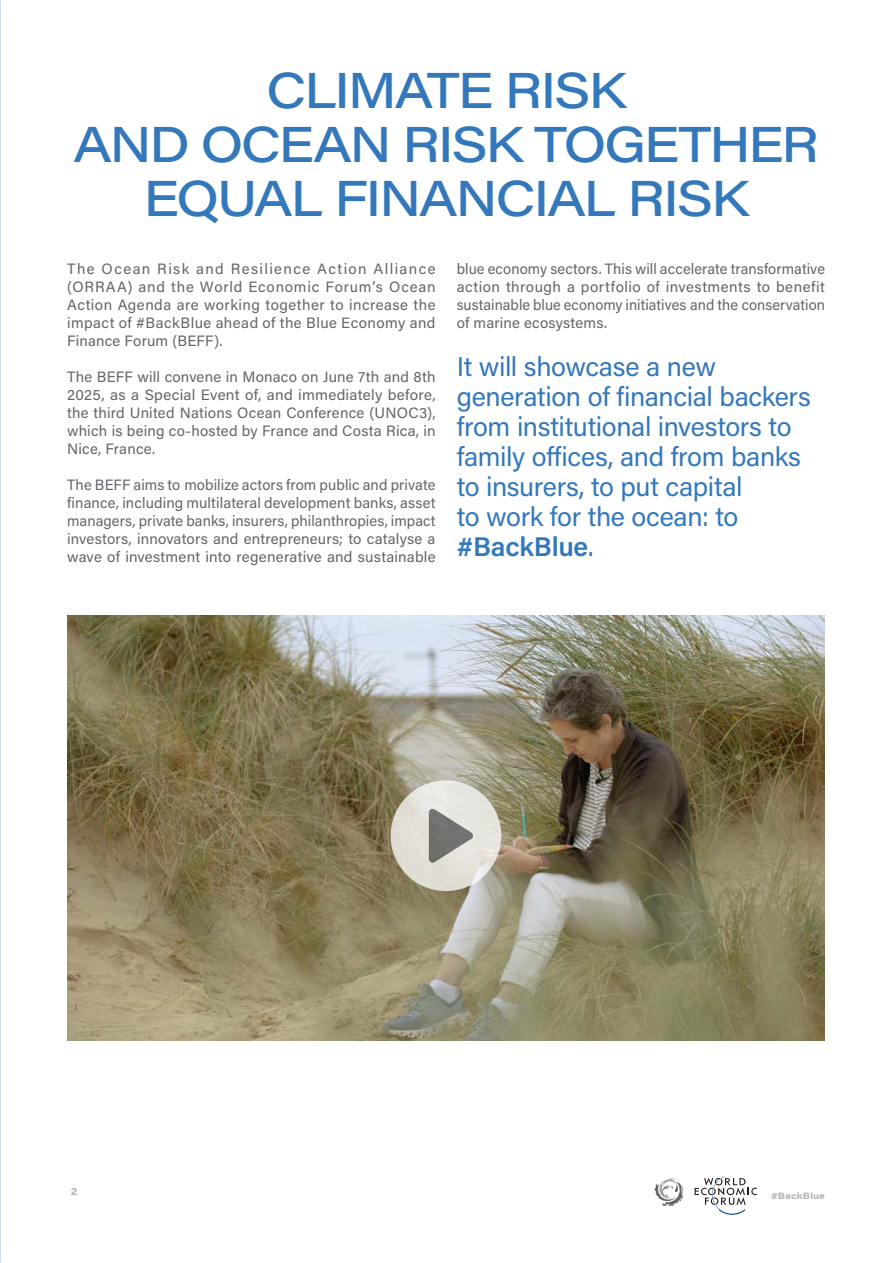
<style>
.page{position:relative;width:893px;height:1263px;background:#fff}
.page>*{position:absolute;margin:0;border:0;box-sizing:border-box;transform-origin:0 0}
.t1{font:500 49.5px/54px "Acumin Pro Wide";letter-spacing:-.04em;color:#3478bc;text-align:center}
.t2{font:27px/30px "Acumin Pro";letter-spacing:-.015em;color:#3478bc}
.t3{font:15px/18px "Acumin Pro";letter-spacing:.01em;color:#63656a;text-align:justify}
.t4{font:700 10.5px "Acumin Pro Wide";color:#b1b2b5}
.t5{font:700 9px "Acumin Pro Wide";letter-spacing:.015em;color:#63656a}
.s1{font-weight:600}
</style>
<div class="page">
<svg style="left:695px;top:1176px;width:62px;height:39px"></svg>
<img style="left:67px;top:615px;width:758px;height:426px">
<svg style="left:391px;top:780px;width:110px;height:111px"></svg>
<svg style="left:655px;top:1178px;width:28px;height:28px"></svg>
<h1 class="t1" style="left:73px;top:61px;width:747px">CLIMATE RISK<br>AND OCEAN RISK TOGETHER<br>EQUAL FINANCIAL RISK</h1>
<p class="t3" style="left:67px;top:259px;width:370px">The Ocean Risk and Resilience Action Alliance (ORRAA) and the World Economic Forum’s Ocean Action Agenda are working together to increase the impact of #BackBlue ahead of the Blue Economy and Finance Forum (BEFF).</p>
<p class="t3" style="left:67px;top:367px;width:370px">The BEFF will convene in Monaco on June 7th and 8th 2025, as a Special Event of, and immediately before, the third United Nations Ocean Conference (UNOC3), which is being co-hosted by France and Costa Rica, in Nice, France.</p>
<p class="t3" style="left:67px;top:475px;width:370px">The BEFF aims to mobilize actors from public and private finance, including multilateral development banks, asset managers, private banks, insurers, philanthropies, impact investors, innovators and entrepreneurs; to catalyse a wave of investment into regenerative and sustainable</p>
<p class="t3" style="left:457px;top:259px;width:370px">blue economy sectors. This will accelerate transformative action through a portfolio of investments to benefit sustainable blue economy initiatives and the conservation of marine ecosystems.</p>
<h2 class="t2" style="left:457px;top:350px;width:356px">It will showcase a new generation of financial backers from institutional investors to family offices, and from banks to insurers, to put capital<br>to work for the ocean: to <span class="s1">#BackBlue</span>.</h2>
<p class="t4" style="left:71px;top:1184px;width:8px">2</p>
<p class="t5" style="left:771px;top:1189px;width:56px">#BackBlue</p>
</div>
